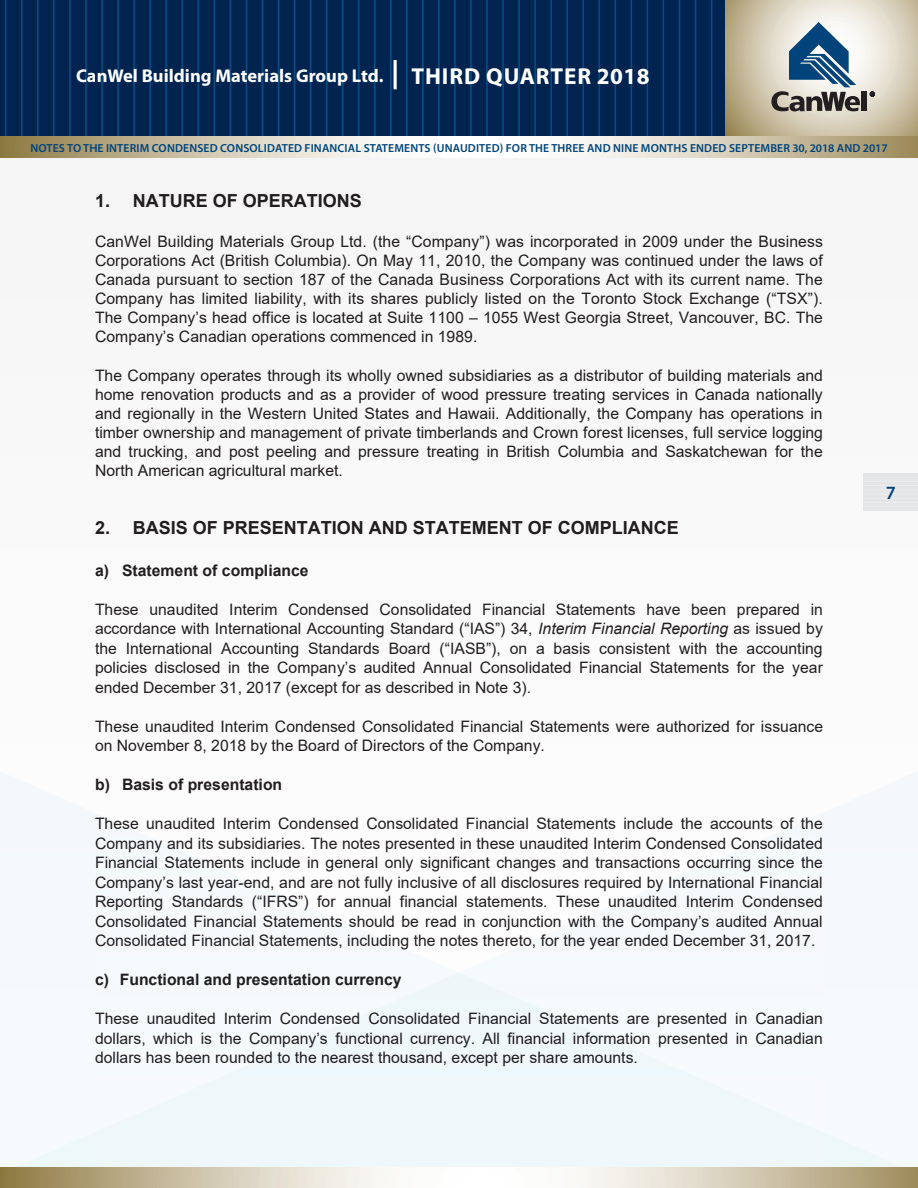
<style>
.page{position:relative;width:918px;height:1188px;background:#fff}
.page>*{position:absolute;margin:0;border:0;box-sizing:border-box;transform-origin:0 0}
.t1{font:600 18.75px "Myriad Pro";color:#00447b}
.t2{font:700 18.45px "Myriad Pro";color:#fff}
.t3{font:700 18px "Arial";color:#231f20}
.t4{font:15.75px/19.5px "Arial";color:#231f20;text-align:justify}
.t5{font:700 15.75px "Arial";color:#231f20}
.t6{font:600 11.7px "Myriad Pro";letter-spacing:.01em;color:#00447b}
.s1{font-size:29.25px}
.s2{font-size:23.1px}
.s3{font-style:italic}
</style>
<div class="page">
<div style="left:0;top:152px;width:918px;height:1036px;background:#f5f5f6"></div>
<div style="left:0;top:0;width:918px;height:139px;background:#002350"></div>
<hr style="left:5px;top:0;width:2px;height:140px;background:#014f85">
<hr style="left:21px;top:0;width:2px;height:140px;background:#014f85">
<hr style="left:37px;top:0;width:2px;height:140px;background:#014f85">
<hr style="left:53px;top:0;width:2px;height:140px;background:#014f85">
<hr style="left:69px;top:0;width:2px;height:140px;background:#014f85">
<hr style="left:85px;top:0;width:2px;height:140px;background:#014f85">
<hr style="left:101px;top:0;width:2px;height:140px;background:#014f85">
<hr style="left:117px;top:0;width:2px;height:140px;background:#014f85">
<hr style="left:133px;top:0;width:2px;height:140px;background:#014f85">
<hr style="left:149px;top:0;width:2px;height:140px;background:#014f85">
<hr style="left:165px;top:0;width:2px;height:140px;background:#014f85">
<hr style="left:181px;top:0;width:2px;height:140px;background:#014f85">
<hr style="left:197px;top:0;width:2px;height:140px;background:#014f85">
<hr style="left:214px;top:0;width:1px;height:140px;background:#014f85">
<hr style="left:230px;top:0;width:1px;height:140px;background:#014f85">
<hr style="left:246px;top:0;width:1px;height:140px;background:#014f85">
<hr style="left:262px;top:0;width:1px;height:140px;background:#014f85">
<hr style="left:278px;top:0;width:1px;height:140px;background:#014f85">
<hr style="left:294px;top:0;width:1px;height:140px;background:#014f85">
<hr style="left:310px;top:0;width:1px;height:140px;background:#014f85">
<hr style="left:326px;top:0;width:1px;height:140px;background:#014f85">
<hr style="left:342px;top:0;width:1px;height:140px;background:#014f85">
<hr style="left:358px;top:0;width:1px;height:140px;background:#014f85">
<hr style="left:374px;top:0;width:1px;height:140px;background:#014f85">
<hr style="left:390px;top:0;width:2px;height:140px;background:#014f85">
<hr style="left:406px;top:0;width:2px;height:140px;background:#014f85">
<hr style="left:422px;top:0;width:2px;height:140px;background:#014f85">
<hr style="left:438px;top:0;width:2px;height:140px;background:#014f85">
<hr style="left:454px;top:0;width:2px;height:140px;background:#014f85">
<hr style="left:470px;top:0;width:2px;height:140px;background:#014f85">
<hr style="left:486px;top:0;width:2px;height:140px;background:#014f85">
<hr style="left:502px;top:0;width:2px;height:140px;background:#014f85">
<hr style="left:518px;top:0;width:2px;height:140px;background:#014f85">
<hr style="left:534px;top:0;width:2px;height:140px;background:#014f85">
<hr style="left:550px;top:0;width:2px;height:140px;background:#014f85">
<hr style="left:566px;top:0;width:2px;height:140px;background:#014f85">
<hr style="left:582px;top:0;width:2px;height:140px;background:#014f85">
<hr style="left:598px;top:0;width:2px;height:140px;background:#014f85">
<hr style="left:615px;top:0;width:1px;height:140px;background:#014f85">
<hr style="left:631px;top:0;width:1px;height:140px;background:#014f85">
<hr style="left:647px;top:0;width:1px;height:140px;background:#014f85">
<hr style="left:663px;top:0;width:1px;height:140px;background:#014f85">
<hr style="left:679px;top:0;width:1px;height:140px;background:#014f85">
<hr style="left:695px;top:0;width:1px;height:140px;background:#014f85">
<hr style="left:711px;top:0;width:1px;height:140px;background:#014f85">
<svg style="left:726px;top:0;width:192px;height:136px;background:#d2c9b2"></svg>
<svg style="left:0;top:1167px;width:918px;height:21px"></svg>
<div style="left:861px;top:92px;width:5px;height:19px;background:#231f20"></div>
<svg style="left:771px;top:22px;width:89px;height:89px;background:#90a1ad"></svg>
<svg style="left:870px;top:92px;width:5px;height:5px"></svg>
<svg style="left:0;top:136px;width:918px;height:21px"></svg>
<div style="left:864px;top:473px;width:54px;height:37px;background:#e4e5e7"></div>
<hr style="left:863px;top:477px;width:55px;height:1px;background:#eeeeef">
<hr style="left:863px;top:481px;width:55px;height:1px;background:#eeeeef">
<hr style="left:863px;top:485px;width:55px;height:1px;background:#eeeeef">
<hr style="left:863px;top:489px;width:55px;height:1px;background:#eeeeef">
<hr style="left:863px;top:493px;width:55px;height:1px;background:#eeeeef">
<hr style="left:863px;top:498px;width:55px;height:1px;background:#eeeeef">
<hr style="left:863px;top:502px;width:55px;height:1px;background:#eeeeef">
<hr style="left:863px;top:506px;width:55px;height:1px;background:#eeeeef">
<p class="t2" style="left:76px;top:64px;width:575px">CanWel Building Materials Group Ltd. <span class="s1">|</span> <span class="s2">third Quarter 2018</span></p>
<p class="t6" style="left:30px;top:140px;width:484px">NOTES TO THE INTERIM CONDENSED CONSOLIDATED FI NANCIAL STATEMENTS (UNAUDITED) FOR</p>
<p class="t6" style="left:529px;top:140px;width:8px">THE</p>
<p class="t6" style="left:551px;top:140px;width:8px">THREE</p>
<p class="t6" style="left:587px;top:140px;width:9px">AND</p>
<p class="t6" style="left:613px;top:140px;width:37px">NINE MONTHS</p>
<p class="t6" style="left:690px;top:140px;width:9px">ENDED</p>
<p class="t6" style="left:729px;top:140px;width:28px">SE PTEM</p>
<p class="t6" style="left:770px;top:140px;width:76px">BER 30, 2018 AND</p>
<p class="t6" style="left:863px;top:140px;width:26px">2017</p>
<p class="t3" style="left:95px;top:188px;width:268px">1. NATURE OF OPERATIONS</p>
<p class="t4" style="left:95px;top:232px;width:729px;line-height:19px">CanWel Building Materials Group Ltd. (the “Company”) was incorporated in 2009 under the Business Corporations Act (British Columbia). On May 11, 2010, the Company was continued under the laws of Canada pursuant to section 187 of the Canada Business Corporations Act with its current name. The Company has limited liability, with its shares publicly listed on the Toronto Stock Exchange (“TSX”).<br>The Company’s head office is located at Suite 1100 – 1055 West Georgia Street, Vancouver, BC. The Company’s Canadian operations commenced in 1989.</p>
<p class="t4" style="left:95px;top:366px;width:730px;line-height:19px">The Company operates through its wholly owned subsidiaries as a distributor of building materials and home renovation products and as a provider of wood pressure treating services in Canada nationally and regionally in the Western United States and Hawaii. Additionally, the Company has operations in timber ownership and management of private timberlands and Crown forest licenses, full service logging and trucking, and post peeling and pressure treating in British Columbia and Saskatchewan for the North American agricultural market.</p>
<p class="t3" style="left:95px;top:515px;width:585px">2. BASIS OF PRESENTATION AND STATEMENT OF COMPLIANCE</p>
<p class="t5" style="left:95px;top:559px;width:215px">a) Statement of compliance</p>
<p class="t4" style="left:95px;top:599px;width:729px">These unaudited Interim Condensed Consolidated Financial Statements have been prepared in accordance with International Accounting Standard (“IAS”) 34, <span class="s3">Interim Financial Reporting</span> as issued by the International Accounting Standards Board (“IASB”), on a basis consistent with the accounting policies disclosed in the Company’s audited Annual Consolidated Financial Statements for the year ended December 31, 2017 (except for as described in Note 3).</p>
<p class="t4" style="left:95px;top:716px;width:730px">These unaudited Interim Condensed Consolidated Financial Statements were authorized for issuance on November 8, 2018 by the Board of Directors of the Company.</p>
<p class="t5" style="left:95px;top:774px;width:189px">b) Basis of presentation</p>
<p class="t4" style="left:95px;top:814px;width:729px">These unaudited Interim Condensed Consolidated Financial Statements include the accounts of the Company and its subsidiaries. The notes presented in these unaudited Interim Condensed Consolidated Financial Statements include in general only significant changes and transactions occurring since the Company’s last year-end, and are not fully inclusive of all disclosures required by International Financial Reporting Standards (“IFRS”) for annual financial statements. These unaudited Interim Condensed Consolidated Financial Statements should be read in conjunction with the Company’s audited Annual Consolidated Financial Statements, including the notes thereto, for the year ended December 31, 2017.</p>
<p class="t5" style="left:95px;top:969px;width:308px">c) Functional and presentation currency</p>
<p class="t4" style="left:95px;top:1009px;width:729px">These unaudited Interim Condensed Consolidated Financial Statements are presented in Canadian dollars, which is the Company’s functional currency. All financial information presented in Canadian dollars has been rounded to the nearest thousand, except per share amounts.</p>
<p class="t1" style="left:886px;top:481px;width:12px">7</p>
</div>
